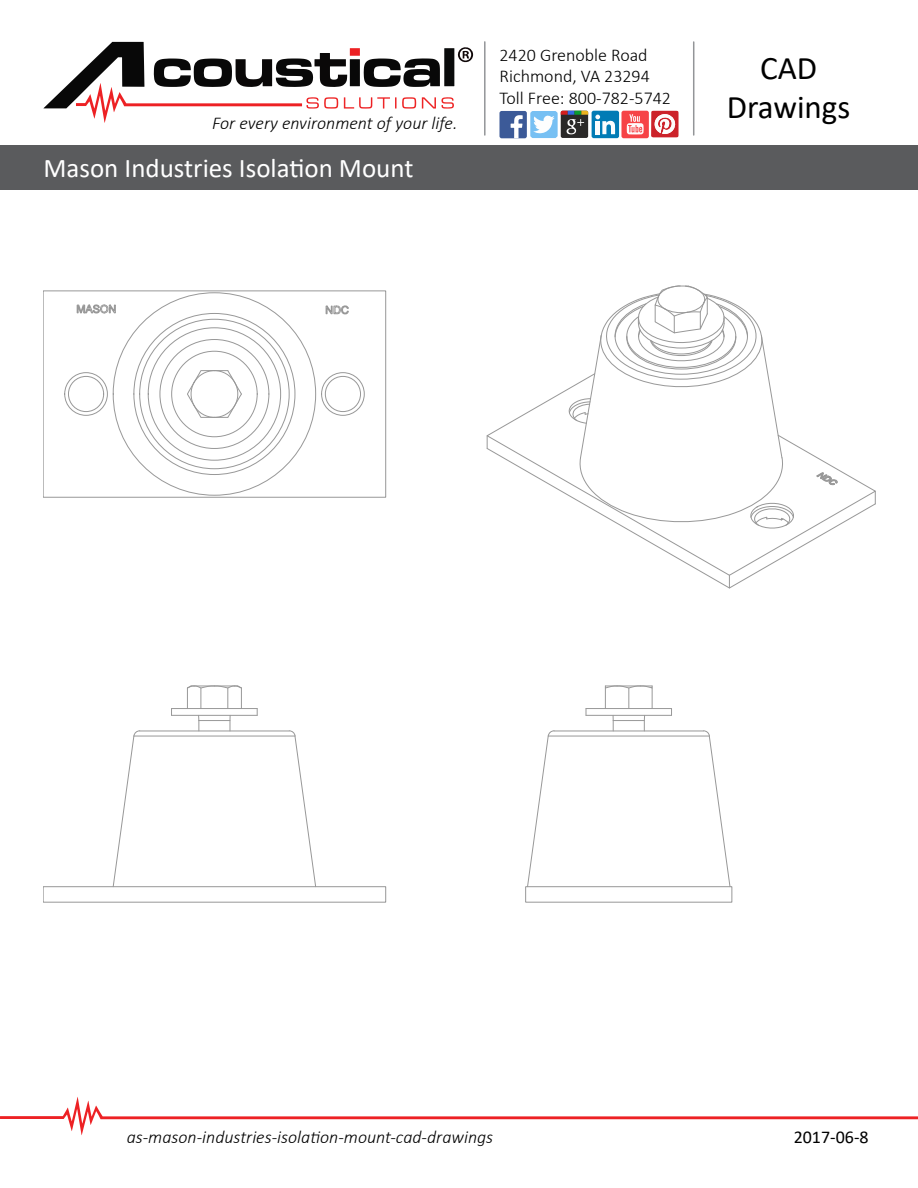
<style>
.page{position:relative;width:918px;height:1188px;background:#fff}
.page>*{position:absolute;margin:0;border:0;box-sizing:border-box;transform-origin:0 0}
.t1{font:33px/39.6px "Calibri";color:#000;text-align:center}
.t2{font:27px "Calibri";color:#fff}
.t3{font:italic 300 18px "Calibri";color:#000}
.t4{font:300 18px/21.6px "Calibri";color:#000}
.t5{font:18px "Calibri";color:#000}
</style>
<div class="page">
<div style="left:0;top:145px;width:918px;height:45px;background:#5a5b5d"></div>
<hr style="left:484px;top:42px;width:2px;height:93px;background:#939598">
<hr style="left:693px;top:42px;width:1px;height:93px;background:#939598">
<svg style="left:651px;top:111px;width:28px;height:26px"></svg>
<div style="left:500px;top:111px;width:27px;height:27px;background:#3c5a98;border-radius:2px"></div>
<svg style="left:511px;top:115px;width:12px;height:24px"></svg>
<div style="left:592px;top:111px;width:27px;height:27px;background:#017bb5;border-radius:2px"></div>
<svg style="left:595px;top:115px;width:20px;height:19px"></svg>
<svg style="left:530px;top:111px;width:58px;height:27px"></svg>
<div style="left:621px;top:111px;width:28px;height:27px;background:#f64346;border-radius:2px"></div>
<svg style="left:627px;top:114px;width:17px;height:20px"></svg>
<svg style="left:43px;top:42px;width:430px;height:81px"></svg>
<svg style="left:0;top:1097px;width:918px;height:38px"></svg>
<div style="left:43px;top:886px;width:343px;height:16px;border:1px solid #989898"></div>
<svg style="left:288px;top:730px;width:29px;height:158px"></svg>
<svg style="left:112px;top:730px;width:29px;height:158px"></svg>
<svg style="left:186px;top:685px;width:57px;height:46px"></svg>
<hr style="left:140px;top:731px;width:149px;height:1px;background:#989898">
<hr style="left:134px;top:736px;width:161px;height:1px;background:#989898">
<hr style="left:199px;top:720px;width:31px;height:1px;background:#989898">
<hr style="left:191px;top:686px;width:47px;height:1px;background:#989898">
<hr style="left:172px;top:715px;width:85px;height:1px;background:#989898">
<hr style="left:172px;top:708px;width:85px;height:1px;background:#989898">
<svg style="left:486px;top:286px;width:390px;height:303px"></svg>
<div style="left:525px;top:886px;width:207px;height:16px;border:1px solid #989898"></div>
<svg style="left:703px;top:730px;width:28px;height:158px"></svg>
<svg style="left:527px;top:730px;width:28px;height:158px"></svg>
<svg style="left:604px;top:685px;width:49px;height:46px"></svg>
<hr style="left:554px;top:731px;width:150px;height:1px;background:#989898">
<hr style="left:548px;top:736px;width:161px;height:1px;background:#989898">
<hr style="left:613px;top:720px;width:31px;height:1px;background:#989898">
<hr style="left:605px;top:686px;width:47px;height:1px;background:#989898">
<hr style="left:586px;top:715px;width:86px;height:1px;background:#989898">
<hr style="left:586px;top:708px;width:86px;height:1px;background:#989898">
<svg style="left:76px;top:304px;width:40px;height:10px"></svg>
<svg style="left:325px;top:305px;width:24px;height:10px"></svg>
<div style="left:64px;top:372px;width:44px;height:44px;border:1px solid #989898;border-radius:50%"></div>
<div style="left:321px;top:372px;width:44px;height:44px;border:1px solid #989898;border-radius:50%"></div>
<div style="left:43px;top:290px;width:343px;height:208px;border:1px solid #989898"></div>
<div style="left:68px;top:376px;width:36px;height:36px;border:1px solid #989898;border-radius:50%"></div>
<div style="left:325px;top:376px;width:36px;height:36px;border:1px solid #989898;border-radius:50%"></div>
<svg style="left:187px;top:370px;width:55px;height:48px"></svg>
<p class="t3" style="left:212px;top:112px;width:247px">For every environment of your life.</p>
<h2 class="t2" style="left:44px;top:150px;width:372px">Mason Industries Isolation Mount</h2>
<p class="t4" style="left:500px;top:44px;width:173px">2420 Grenoble Road<br>Richmond, VA 23294<br>Toll Free: 800-782-5742</p>
<h1 class="t1" style="left:727px;top:47px;width:125px">CAD<br>Drawings</h1>
<p class="t3" style="left:127px;top:1126px;width:368px">as-mason-industries-isolation-mount-cad-drawings</p>
<p class="t5" style="left:794px;top:1125px;width:76px">2017-06-8</p>
</div>
